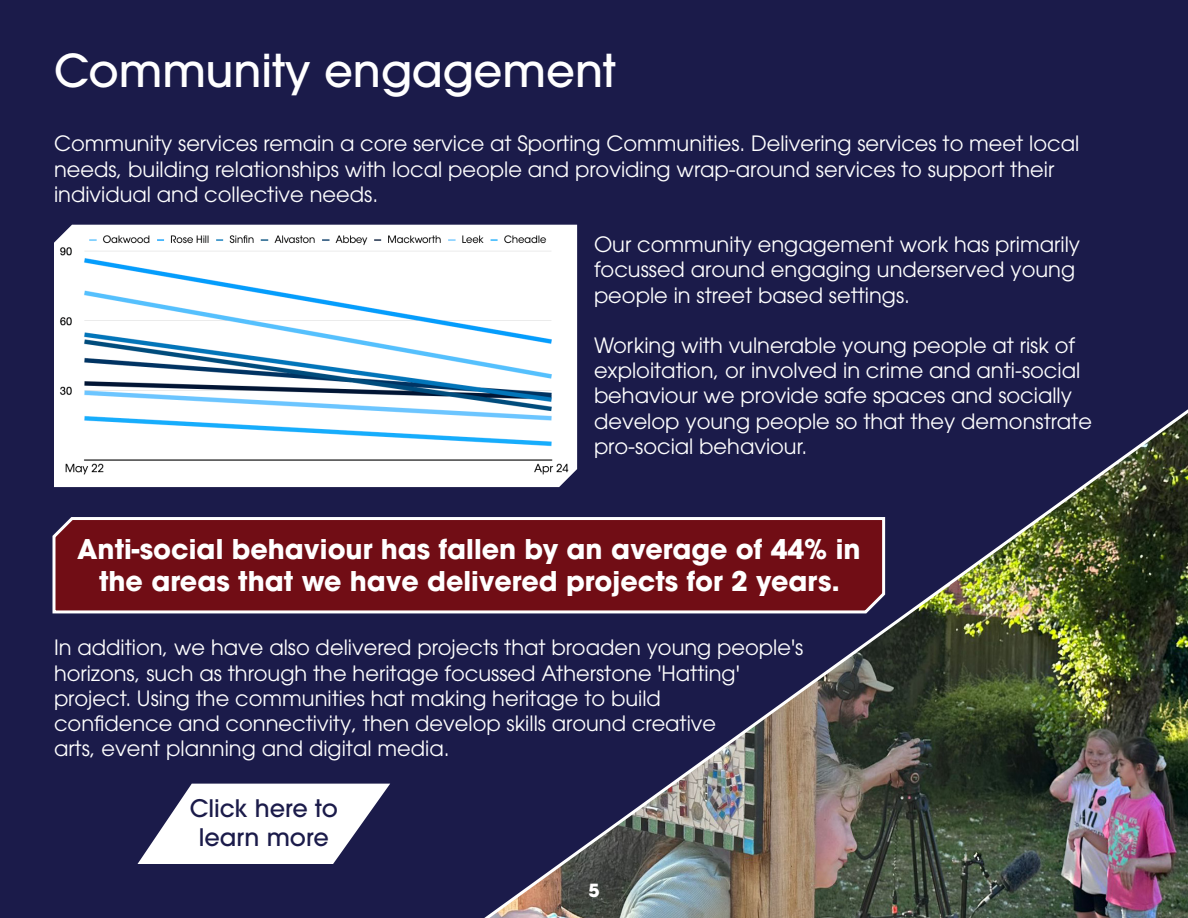
<style>
.page{position:relative;width:1188px;height:918px;background:#1b1b4a}
.page>*{position:absolute;margin:0;border:0;box-sizing:border-box;transform-origin:0 0}
.t1{font:500 45px "ITC Avant Garde Pro";color:#fff}
.t2{font:700 27px/32.4px "ITC Avant Garde Pro";color:#fff;text-align:center}
.t3{font:500 24px/28.8px "ITC Avant Garde Pro";color:#1b1b4a;text-align:center}
.t4{font:21px/25.2px "ITC Avant Garde Pro";color:#fff}
.t5{font:700 18px "ITC Avant Garde Pro";color:#fff}
</style>
<div class="page">
<svg style="left:52px;top:517px;width:414px;height:97px;background:#791d25"></svg>
<img style="left:466px;top:384px;width:722px;height:534px">
<svg style="left:138px;top:784px;width:252px;height:80px"></svg>
<img style="left:54px;top:225px;width:523px;height:262px">
<p class="t1" style="left:54px;top:42px;width:563px">Community engagement</p>
<p class="t4" style="left:54px;top:131px;width:1027px">Community services remain a core service at Sporting Communities. Delivering services to meet local needs, building relationships with local people and providing wrap-around services to support their individual and collective needs.</p>
<p class="t4" style="left:594px;top:232px;width:488px">Our community engagement work has primarily focussed around engaging underserved young people in street based settings.</p>
<p class="t4" style="left:594px;top:332px;width:500px">Working with vulnerable young people at risk of exploitation, or involved in crime and anti-social behaviour we provide safe spaces and socially develop young people so that they demonstrate pro-social behaviour.</p>
<p class="t2" style="left:77px;top:533px;width:785px">Anti-social behaviour has fallen by an average of 44% in the areas that we have delivered projects for 2 years.</p>
<p class="t4" style="left:54px;top:635px;width:751px">In addition, we have also delivered projects that broaden young people's horizons, such as through the heritage focussed Atherstone 'Hatting' project. Using the communities hat making heritage to build<br>confidence and connectivity, then develop skills around creative<br>arts, event planning and digital media.</p>
<p class="t3" style="left:190px;top:794px;width:150px">Click here to learn more</p>
<p class="t5" style="left:588px;top:879px;width:13px">5</p>
</div>
